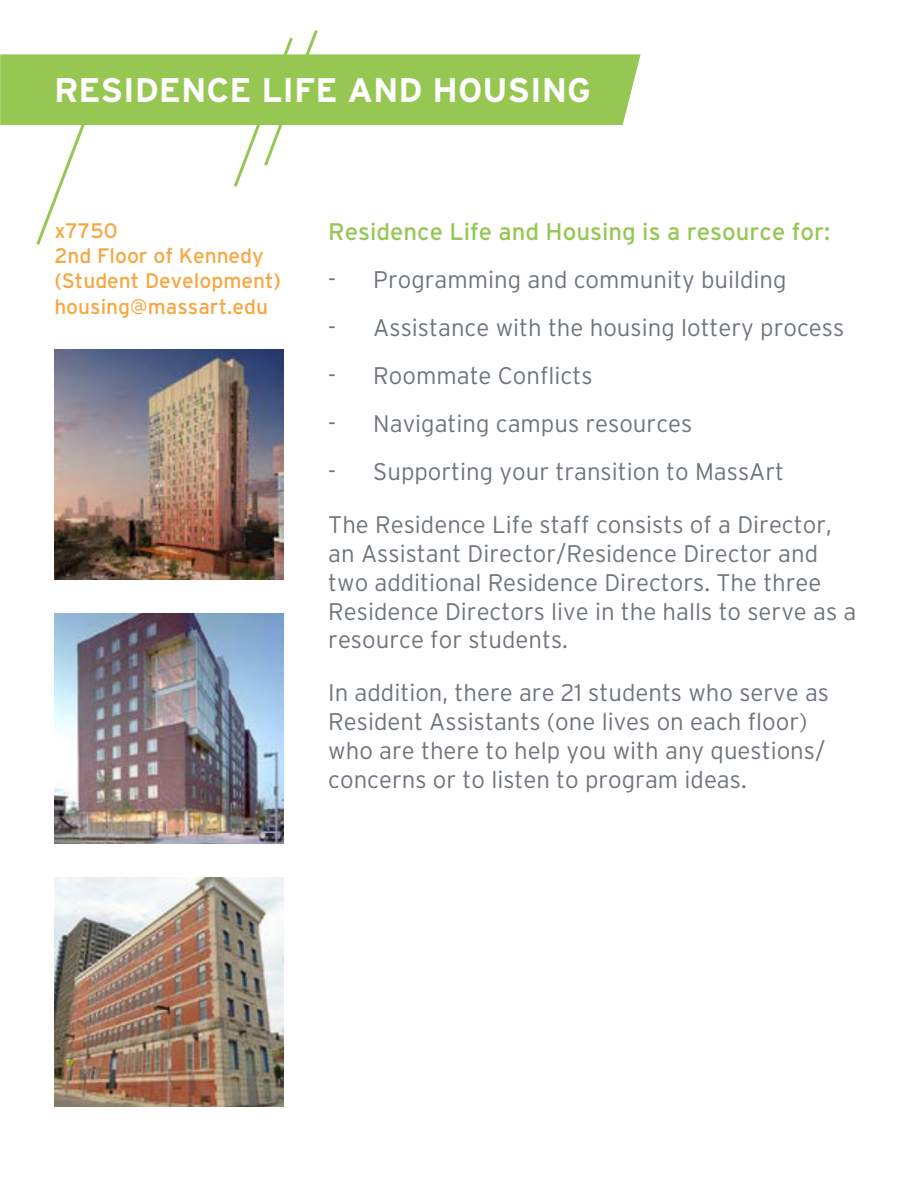
<style>
.page{position:relative;width:918px;height:1188px;background:#fff}
.page>*{position:absolute;margin:0;border:0;box-sizing:border-box;transform-origin:0 0}
.t1{font:700 34.2px "Interstate";color:#fff}
.t2{font:300 24px/28.8px "Interstate";color:#6f757c}
.t3{font:24px "Interstate";color:#96c753}
.t4{font:21px/25.2px "Interstate";color:#f7a741}
</style>
<div class="page">
<div style="left:0;top:54px;width:641px;height:71px;background:#96c753"></div>
<svg style="left:34px;top:92px;width:64px;height:153px"></svg>
<svg style="left:231px;top:30px;width:89px;height:157px"></svg>
<img style="left:54px;top:350px;width:230px;height:229px">
<img style="left:54px;top:614px;width:230px;height:229px">
<img style="left:54px;top:877px;width:230px;height:230px">
<h1 class="t1" style="left:54px;top:71px;width:539px">RESIDENCE LIFE AND HOUSING</h1>
<p class="t4" style="left:54px;top:218px;width:228px">x7750<br>2nd Floor of Kennedy (Student Development) housing@massart.edu</p>
<p class="t3" style="left:328px;top:218px;width:504px">Residence Life and Housing is a resource for:</p>
<p class="t2" style="left:328px;top:265px;width:460px">- Programming and community building</p>
<p class="t2" style="left:328px;top:313px;width:518px">- Assistance with the housing lottery process</p>
<p class="t2" style="left:328px;top:361px;width:266px">- Roommate Conflicts</p>
<p class="t2" style="left:328px;top:409px;width:366px">- Navigating campus resources</p>
<p class="t2" style="left:328px;top:457px;width:457px">- Supporting your transition to MassArt</p>
<p class="t2" style="left:328px;top:510px;width:530px">The Residence Life staff consists of a Director, an Assistant Director/Residence Director and two additional Residence Directors. The three Residence Directors live in the halls to serve as a resource for students.</p>
<p class="t2" style="left:328px;top:678px;width:502px">In addition, there are 21 students who serve as Resident Assistants (one lives on each floor) who are there to help you with any questions/ concerns or to listen to program ideas.</p>
</div>
